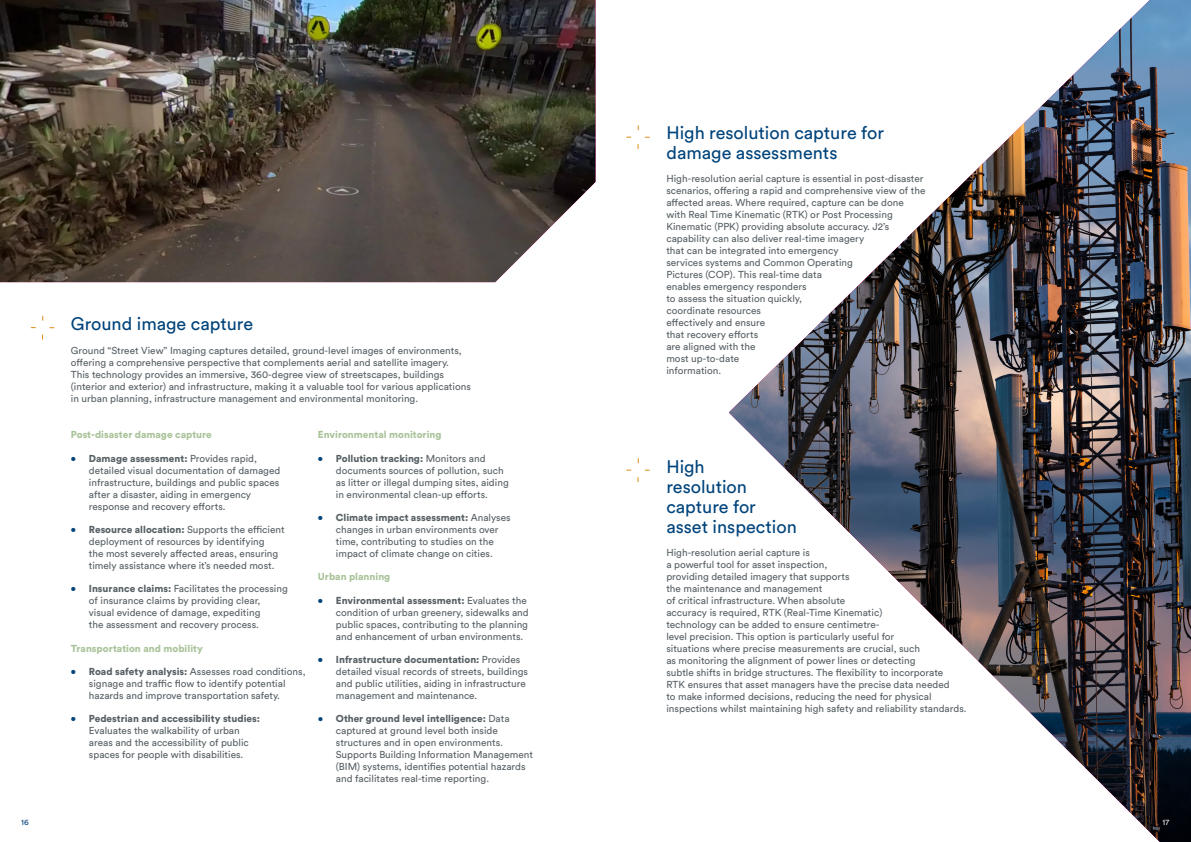
<style>
.page{position:relative;width:1191px;height:842px;background:#fff}
.page>*{position:absolute;margin:0;border:0;box-sizing:border-box;transform-origin:0 0}
.J2_Heading_2{font:18px/20px "Circular Std";color:#00447b}
.J2_Body{font:10px/12px "Circular Std";color:#576065}
.J2_Body-2{font:900 10px "Circular Std";color:#a9c399}
.t1{font:8px "Circular Std";color:#00447b}
.t2{font:8px "Circular Std";color:#f0ece9}
.s1{font-weight:900;color:#00447b}
.s2{font-weight:900}
.s3{color:#00447b}
</style>
<div class="page">
<img style="left:729px;top:0;width:462px;height:842px">
<img style="left:0;top:0;width:595px;height:282px">
<p class="J2_Heading_2" style="left:71px;top:314px;width:184px">Ground image capture</p>
<p class="J2_Body" style="left:71px;top:344px;width:401px">Ground “Street View” Imaging captures detailed, ground-level images of environments, offering a comprehensive perspective that complements aerial and satellite imagery.<br>This technology provides an immersive, 360-degree view of streetscapes, buildings (interior and exterior) and infrastructure, making it a valuable tool for various applications in urban planning, infrastructure management and environmental monitoring.</p>
<p class="J2_Body-2" style="left:71px;top:428px;width:142px">Post-disaster damage capture</p>
<p class="J2_Body" style="left:89px;top:452px;width:193px;text-indent:-18px"><span class="s1">•</span> <span class="s2">Damage assessment:</span> Provides rapid, detailed visual documentation of damaged infrastructure, buildings and public spaces after a disaster, aiding in emergency response and recovery efforts.</p>
<p class="J2_Body" style="left:89px;top:523px;width:197px;text-indent:-18px"><span class="s1">•</span> <span class="s2">Resource allocation:</span> Supports the efficient deployment of resources by identifying<br>the most severely affected areas, ensuring timely assistance where it’s needed most.</p>
<p class="J2_Body" style="left:89px;top:583px;width:200px;text-indent:-18px"><span class="s1">•</span> <span class="s2">Insurance claims:</span> Facilitates the processing of insurance claims by providing clear, visual evidence of damage, expediting<br>the assessment and recovery process.</p>
<p class="J2_Body-2" style="left:71px;top:641px;width:134px">Transportation and mobility</p>
<p class="J2_Body" style="left:89px;top:665px;width:218px;text-indent:-18px"><span class="s1">•</span> <span class="s2">Road safety analysis:</span> Assesses road conditions, signage and traffic flow to identify potential hazards and improve transportation safety.</p>
<p class="J2_Body" style="left:89px;top:713px;width:173px;text-indent:-18px"><span class="s1">•</span> <span class="s2">Pedestrian and accessibility studies:<br></span>Evaluates the walkability of urban areas and the accessibility of public spaces for people with disabilities.</p>
<p class="J2_Body-2" style="left:318px;top:428px;width:125px">Environmental monitoring</p>
<p class="J2_Body" style="left:336px;top:452px;width:174px;text-indent:-18px"><span class="s1">•</span> <span class="s2">Pollution tracking:</span> Monitors and documents sources of pollution, such as litter or illegal dumping sites, aiding in environmental clean-up efforts.</p>
<p class="J2_Body" style="left:318px;top:511px;width:194px;text-align:center"><span class="s1">•</span> <span class="s2">Climate impact assessment:</span> Analyses changes in urban environments over<br>time, contributing to studies on the<br>impact of climate change on cities.</p>
<p class="J2_Body-2" style="left:318px;top:570px;width:74px">Urban planning</p>
<p class="J2_Body" style="left:336px;top:594px;width:194px;text-indent:-18px"><span class="s1">•</span> <span class="s2">Environmental assessment:</span> Evaluates the condition of urban greenery, sidewalks and public spaces, contributing to the planning and enhancement of urban environments.</p>
<p class="J2_Body" style="left:336px;top:653px;width:194px;text-indent:-18px"><span class="s1">•</span> <span class="s2">Infrastructure documentation:</span> Provides detailed visual records of streets, buildings and public utilities, aiding in infrastructure management and maintenance.</p>
<p class="J2_Body" style="left:336px;top:713px;width:198px;text-indent:-18px"><span class="s3">•</span> <span class="s2">Other ground level intelligence:</span> Data captured at ground level both inside structures and in open environments.<br>Supports Building Information Management (BIM) systems, identifies potential hazards and facilitates real-time reporting.</p>
<p class="J2_Heading_2" style="left:666px;top:123px;width:219px">High resolution capture for damage assessments</p>
<p class="J2_Body" style="left:666px;top:173px;width:260px">High-resolution aerial capture is essential in post-disaster scenarios, offering a rapid and comprehensive view of the affected areas. Where required, capture can be done with Real Time Kinematic (RTK) or Post Processing Kinematic (PPK) providing absolute accuracy. J2’s capability can also deliver real-time imagery<br>that can be integrated into emergency<br>services systems and Common Operating<br>Pictures (COP). This real-time data<br>enables emergency responders<br>to assess the situation quickly,<br>coordinate resources<br>effectively and ensure<br>that recovery efforts<br>are aligned with the<br>most up-to-date<br>information.</p>
<p class="J2_Heading_2" style="left:666px;top:456px;width:132px">High<br>resolution capture for asset inspection</p>
<p class="J2_Body" style="left:666px;top:547px;width:302px">High-resolution aerial capture is<br>a powerful tool for asset inspection,<br>providing detailed imagery that supports<br>the maintenance and management<br>of critical infrastructure. When absolute<br>accuracy is required, RTK (Real-Time Kinematic)<br>technology can be added to ensure centimetre-<br>level precision. This option is particularly useful for<br>situations where precise measurements are crucial, such<br>as monitoring the alignment of power lines or detecting<br>subtle shifts in bridge structures. The flexibility to incorporate<br>RTK ensures that asset managers have the precise data needed<br>to make informed decisions, reducing the need for physical inspections whilst maintaining high safety and reliability standards.</p>
<p class="t1" style="left:21px;top:817px;width:9px">16</p>
<p class="t2" style="left:1162px;top:817px;width:8px">17</p>
</div>
